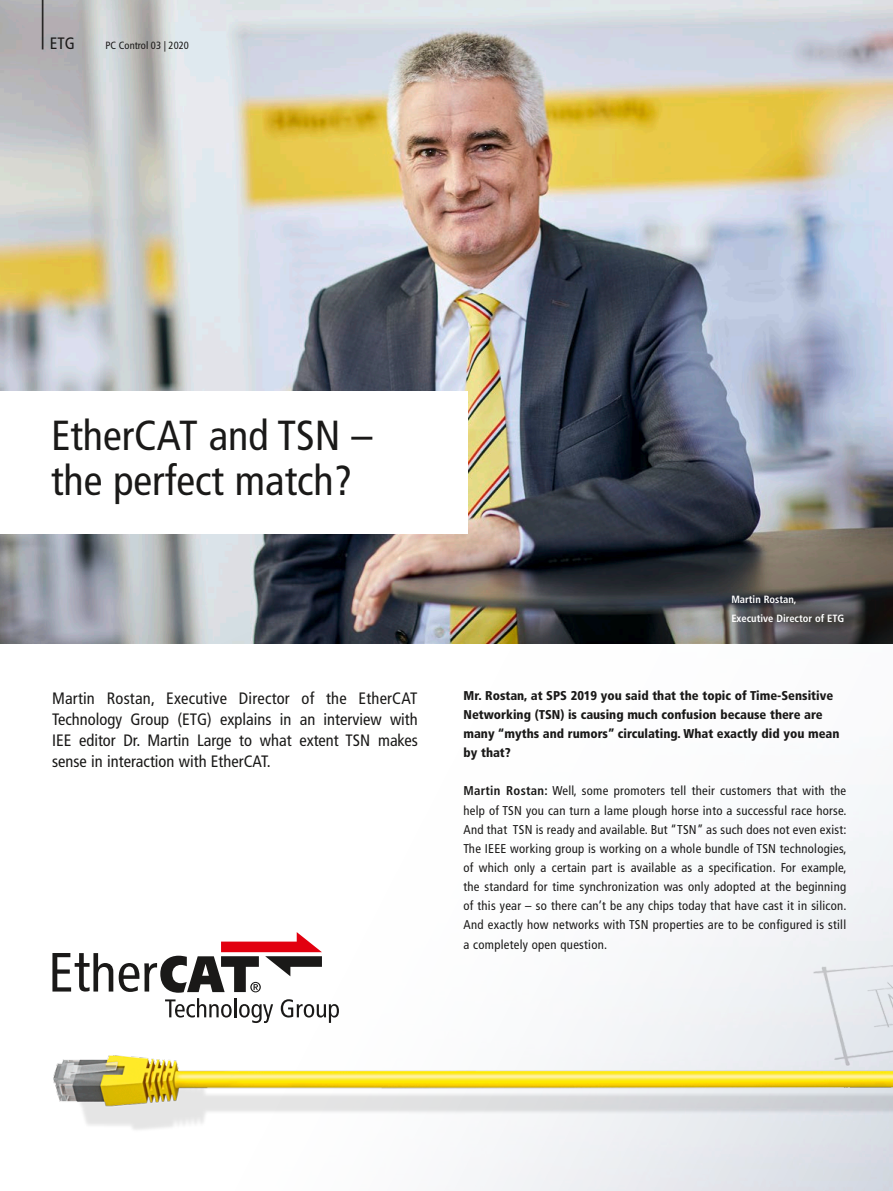
<style>
.page{position:relative;width:893px;height:1191px;background:#fff}
.page>*{position:absolute;margin:0;border:0;box-sizing:border-box;transform-origin:0 0}
.t1{font:300 condensed 61.8px "Frutiger LT Pro";color:#1a1918;scale:.49 1}
.t2{font:condensed 42px/45px "Frutiger LT Pro";color:#1a1918}
.t3{font:condensed 16.5px/21.3px "Frutiger LT Pro";color:#1a1918;text-align:justify}
.t4{font:condensed 12.75px/19.2px "Frutiger LT Pro";letter-spacing:.02em;color:#1a1918;text-align:justify}
.t5{font:900 condensed 12.75px/19.2px "Frutiger LT Pro";color:#1a1918}
.t6{font:700 condensed 10.5px/19px "Frutiger LT Pro";color:#fff}
.t7{font:condensed 10.5px "Frutiger LT Pro";color:#1a1918}
.s1{font-weight:700}
</style>
<div class="page">
<img style="left:0;top:643px;width:893px;height:548px">
<img style="left:0;top:0;width:893px;height:643px">
<svg style="left:165px;top:998px;width:108px;height:5px"></svg>
<svg style="left:281px;top:999px;width:58px;height:4px"></svg>
<svg style="left:52px;top:953px;width:61px;height:38px"></svg>
<svg style="left:119px;top:932px;width:203px;height:60px"></svg>
<img style="left:716px;top:807px;width:177px;height:384px">
<img style="left:36px;top:1003px;width:857px;height:136px">
<div style="left:0;top:391px;width:468px;height:143px;background:#fff"></div>
<h1 class="t1" style="left:39px;top:-23px;width:15px">|</h1>
<p class="t3" style="left:50px;top:33px;width:27px">ETG</p>
<p class="t7" style="left:106px;top:39px;width:85px">PC Control 03 | 2020</p>
<h2 class="t2" style="left:51px;top:414px;width:323px">EtherCAT and TSN – the perfect match?</h2>
<p class="t3" style="left:52px;top:687px;width:367px">Martin Rostan, Executive Director of the EtherCAT Technology Group (ETG) explains in an interview with IEE editor Dr. Martin Large to what extent TSN makes sense in interaction with EtherCAT.</p>
<p class="t6" style="left:731px;top:590px;width:114px">Martin Rostan,<br>Executive Director of ETG</p>
<p class="t5" style="left:463px;top:685px;width:377px">Mr. Rostan, at SPS 2019 you said that the topic of Time-Sensitive Networking (TSN) is causing much confusion because there are many “myths and rumors” circulating. What exactly did you mean by that?</p>
<p class="t4" style="left:463px;top:781px;width:385px"><span class="s1">Martin Rostan:</span> Well, some promoters tell their customers that with the help of TSN you can turn a lame plough horse into a successful race horse.<br>And that TSN is ready and available. But “TSN” as such does not even exist:<br>The IEEE working group is working on a whole bundle of TSN technologies, of which only a certain part is available as a specification. For example, the standard for time synchronization was only adopted at the beginning of this year – so there can’t be any chips today that have cast it in silicon.<br>And exactly how networks with TSN properties are to be configured is still a completely open question.</p>
</div>
